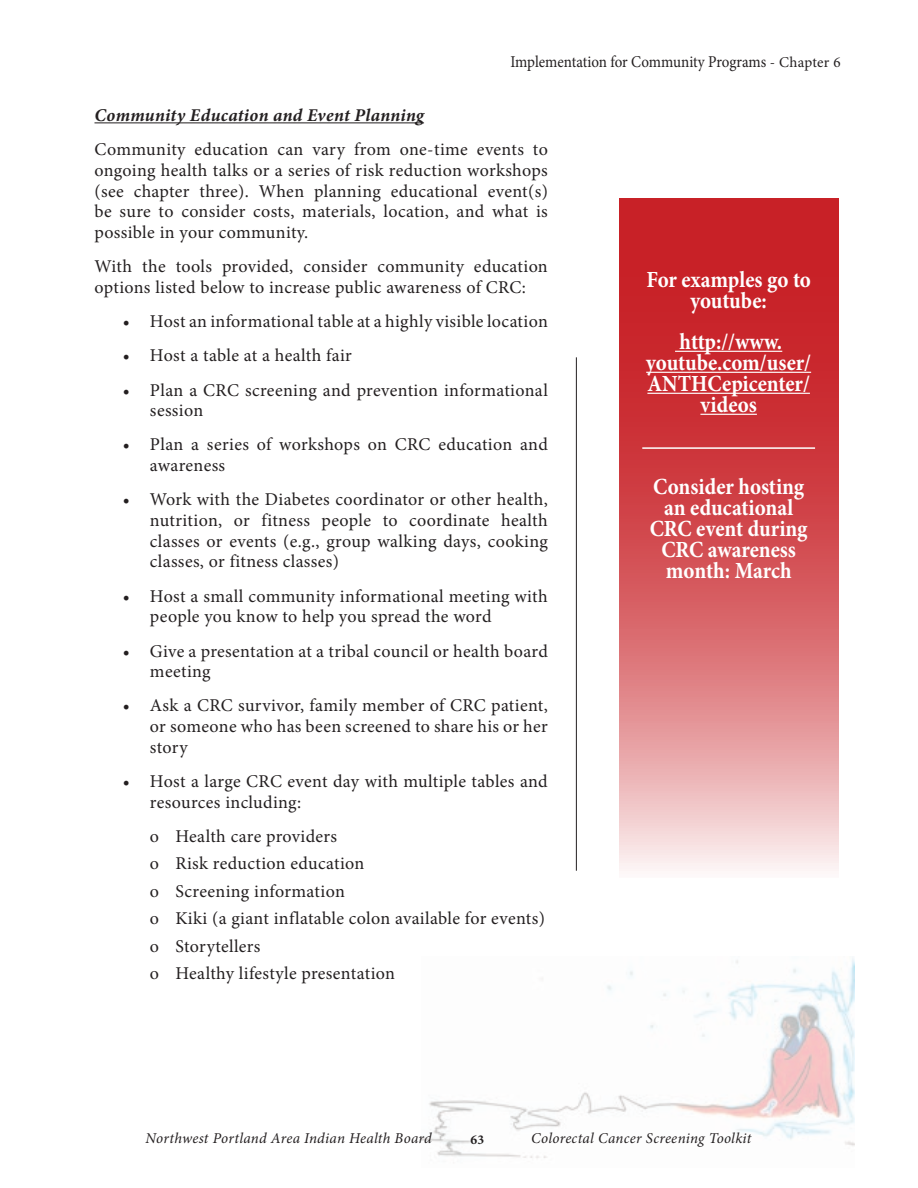
<style>
.page{position:relative;width:918px;height:1188px;background:#fff}
.page>*{position:absolute;margin:0;border:0;box-sizing:border-box;transform-origin:0 0}
.t1{font:700 23.1px/21px "Minion Pro";letter-spacing:-.005em;color:#fff;text-align:center;scale:.91 1}
.t2{font:18px/20.7px "Minion Pro";letter-spacing:.02em;color:#231f20}
.t3{font:italic 700 18px "Minion Pro";letter-spacing:.015em;color:#231f20}
.t4{font:16.5px "Minion Pro";letter-spacing:-.005em;color:#231f20;scale:.91 1}
.t5{font:italic 15px "Minion Pro";letter-spacing:.015em;color:#231f20}
.t6{font:700 13.5px "Minion Pro";color:#231f20}
.s1{font-size:15px}
</style>
<div class="page">
<img style="left:422px;top:958px;width:432px;height:200px">
<hr style="left:94px;top:122px;width:330px;height:1px;background:#231f20">
<hr style="left:576px;top:357px;width:1px;height:514px;background:#231f20">
<svg style="left:619px;top:198px;width:220px;height:673px;background:#d75f63"></svg>
<hr style="left:675px;top:351px;width:107px;height:1px;background:#fff">
<hr style="left:646px;top:372px;width:165px;height:1px;background:#fff">
<hr style="left:647px;top:393px;width:163px;height:1px;background:#fff">
<hr style="left:700px;top:414px;width:57px;height:1px;background:#fff">
<hr style="left:642px;top:447px;width:173px;height:2px;background:#fff">
<p class="t4" style="left:510px;top:51px;width:364px">Implementation for Community Programs <span class="s1">- Chapter 6</span></p>
<p class="t3" style="left:94px;top:103px;width:331px">Community Education and Event Planning</p>
<p class="t2" style="left:94px;top:139px;width:455px;text-align:justify">Community education can vary from one-time events to ongoing health talks or a series of risk reduction workshops (see chapter three). When planning educational event(s) be sure to consider costs, materials, location, and what is possible in your community.</p>
<p class="t2" style="left:94px;top:256px;width:455px">With the tools provided, consider community education options listed below to increase public awareness of CRC:</p>
<p class="t2" style="left:123px;top:311px;width:426px">• Host an informational table at a highly visible location</p>
<p class="t2" style="left:123px;top:345px;width:230px">• Host a table at a health fair</p>
<p class="t2" style="left:150px;top:380px;width:399px;text-indent:-27px">• Plan a CRC screening and prevention informational session</p>
<p class="t2" style="left:150px;top:434px;width:399px;text-indent:-27px">• Plan a series of workshops on CRC education and awareness</p>
<p class="t2" style="left:150px;top:489px;width:399px;text-align:justify;text-indent:-27px">• Work with the Diabetes coordinator or other health, nutrition, or fitness people to coordinate health classes or events (e.g., group walking days, cooking classes, or fitness classes)</p>
<p class="t2" style="left:150px;top:586px;width:399px;text-indent:-27px">• Host a small community informational meeting with people you know to help you spread the word</p>
<p class="t2" style="left:150px;top:641px;width:399px;text-indent:-27px">• Give a presentation at a tribal council or health board meeting</p>
<p class="t2" style="left:150px;top:695px;width:399px;text-align:justify;text-indent:-27px">• Ask a CRC survivor, family member of CRC patient, or someone who has been screened to share his or her story</p>
<p class="t2" style="left:150px;top:771px;width:399px;text-indent:-27px">• Host a large CRC event day with multiple tables and resources including:</p>
<p class="t2" style="left:150px;top:823px;width:396px;line-height:27.5px">o Health care providers<br>o Risk reduction education<br>o Screening information<br>o Kiki (a giant inflatable colon available for events) o Storytellers<br>o Healthy lifestyle presentation</p>
<p class="t1" style="left:646px;top:269px;width:182px">For examples go to youtube:</p>
<p class="t1" style="left:646px;top:331px;width:183px">http://www. youtube.com/user/<br>ANTHCepicenter/ videos</p>
<p class="t1" style="left:650px;top:476px;width:175px">Consider hosting an educational<br>CRC event during<br>CRC awareness month: March</p>
<p class="t5" style="left:146px;top:1128px;width:288px">Northwest Portland Area Indian Health Board</p>
<p class="t5" style="left:531px;top:1128px;width:222px">Colorectal Cancer Screening Toolkit</p>
<p class="t6" style="left:471px;top:1130px;width:15px">63</p>
</div>
